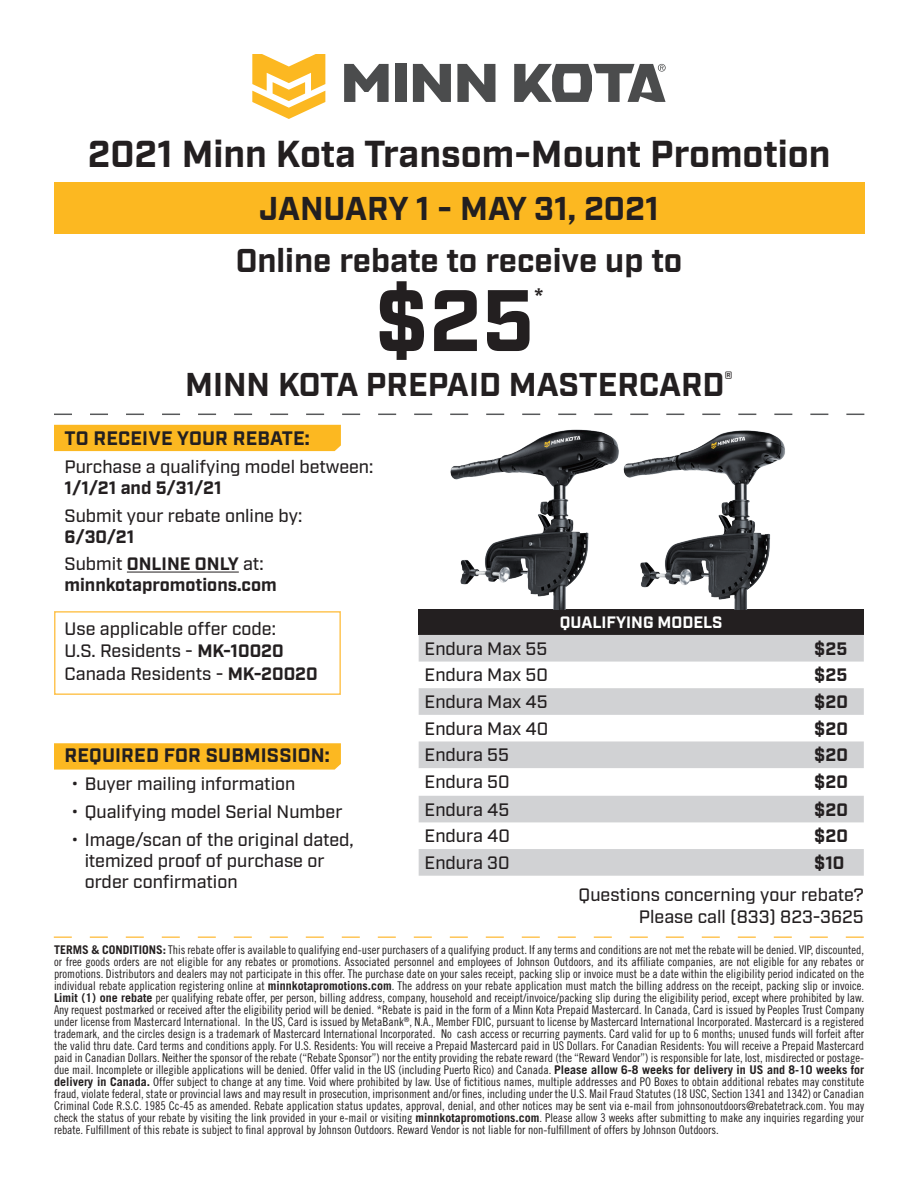
<style>
.page{position:relative;width:918px;height:1188px;background:#fff}
.page>*{position:absolute;margin:0;border:0;box-sizing:border-box;transform-origin:0 0}
.t1{font:700 87px "Industry";color:#231f20}
.t2{font:700 37.5px "Industry";color:#231f20}
.t3{font:700 33px "Industry";color:#231f20}
.t4{font:700 21px "Industry";color:#231f20}
.t5{font:700 19.5px "Industry";letter-spacing:.01em;color:#231f20}
.numbered_list{font:500 18px/21px "Industry";color:#231f20}
.numbered_list-2{font:700 18px "Industry";color:#231f20}
.t6{font:700 16.5px "Industry";color:#fff}
.fine_print{font:12px/12px "Trade Gothic Cond Eighteen";color:#231f20;text-align:justify}
.s1{font-weight:500}
.s2{font-weight:700}
.s3{font-family:"Trade Gothic";font-weight:700}
</style>
<div class="page">
<div style="left:54px;top:425px;width:287px;height:26px;background:#fcb821"></div>
<div style="left:54px;top:182px;width:810px;height:52px;background:#fcb821"></div>
<div style="left:54px;top:611px;width:287px;height:84px;border:2px solid #fec555"></div>
<svg style="left:54px;top:743px;width:287px;height:27px;background:#fcb927"></svg>
<hr style="left:127px;top:572px;width:112px;height:1px;background:#231f20">
<svg style="left:54px;top:936px;width:810px;height:2px"></svg>
<svg style="left:54px;top:414px;width:810px;height:1px"></svg>
<svg style="left:252px;top:54px;width:73px;height:65px"></svg>
<div style="left:395px;top:64px;width:11px;height:38px;background:#4b4c4d"></div>
<svg style="left:413px;top:64px;width:38px;height:38px"></svg>
<svg style="left:457px;top:64px;width:38px;height:38px"></svg>
<svg style="left:344px;top:64px;width:45px;height:38px"></svg>
<svg style="left:514px;top:64px;width:152px;height:38px"></svg>
<div style="left:419px;top:609px;width:445px;height:26px;background:#231f20"></div>
<svg style="left:419px;top:635px;width:445px;height:133px;fill:#d1d2d4"></svg>
<div style="left:419px;top:796px;width:445px;height:26px;background:#d1d2d4"></div>
<div style="left:419px;top:849px;width:445px;height:27px;background:#d1d2d4"></div>
<img style="left:626px;top:430px;width:159px;height:179px">
<img style="left:450px;top:429px;width:176px;height:180px">
<p class="t2" style="left:88px;top:131px;width:744px">2021 Minn Kota Transom-Mount Promotion</p>
<p class="t3" style="left:260px;top:189px;width:401px">JANUARY 1 - MAY 31, 2021</p>
<p class="t3" style="left:236px;top:240px;width:448px">Online rebate to receive up to</p>
<p class="t1" style="left:375px;top:269px;width:161px">$25</p>
<p class="t4" style="left:535px;top:283px;width:10px">*</p>
<p class="t3" style="left:185px;top:365px;width:549px">MINN KOTA PREPAID MASTERCARD<sup>®</sup></p>
<p class="t5" style="left:65px;top:427px;width:247px">TO RECEIVE YOUR REBATE:</p>
<p class="numbered_list" style="left:64px;top:457px;width:310px">Purchase a qualifying model between:</p>
<p class="numbered_list-2" style="left:64px;top:477px;width:159px">1/1/21 and 5/31/21</p>
<p class="numbered_list" style="left:64px;top:505px;width:239px">Submit your rebate online by:</p>
<p class="numbered_list-2" style="left:64px;top:525px;width:71px">6/30/21</p>
<p class="numbered_list-2" style="left:64px;top:553px;width:201px"><span class="s1">Submit</span> ONLINE ONLY <span class="s1">at:</span></p>
<p class="numbered_list-2" style="left:64px;top:574px;width:214px">minnkotapromotions.com</p>
<p class="numbered_list" style="left:64px;top:619px;width:213px">Use applicable offer code:</p>
<p class="numbered_list" style="left:64px;top:641px;width:221px">U.S. Residents - <span class="s2">MK-10020</span></p>
<p class="numbered_list" style="left:64px;top:664px;width:255px">Canada Residents - <span class="s2">MK-20020</span></p>
<p class="t5" style="left:65px;top:744px;width:267px">REQUIRED FOR SUBMISSION:</p>
<p class="numbered_list" style="left:71px;top:774px;width:226px">• Buyer mailing information</p>
<p class="numbered_list" style="left:71px;top:802px;width:273px">• Qualifying model Serial Number</p>
<p class="numbered_list" style="left:85px;top:830px;width:271px;text-indent:-14px">• Image/scan of the original dated, itemized proof of purchase or order confirmation</p>
<p class="t6" style="left:560px;top:613px;width:164px">QUALIFYING MODELS</p>
<p class="numbered_list" style="left:425px;top:639px;width:124px">Endura Max 55</p>
<p class="numbered_list-2" style="left:814px;top:638px;width:35px">$25</p>
<p class="numbered_list" style="left:425px;top:665px;width:125px">Endura Max 50</p>
<p class="numbered_list-2" style="left:814px;top:664px;width:35px">$25</p>
<p class="numbered_list" style="left:425px;top:692px;width:125px">Endura Max 45</p>
<p class="numbered_list-2" style="left:814px;top:691px;width:35px">$20</p>
<p class="numbered_list" style="left:425px;top:719px;width:125px">Endura Max 40</p>
<p class="numbered_list-2" style="left:814px;top:718px;width:35px">$20</p>
<p class="numbered_list" style="left:425px;top:745px;width:86px">Endura 55</p>
<p class="numbered_list-2" style="left:814px;top:744px;width:35px">$20</p>
<p class="numbered_list" style="left:425px;top:772px;width:87px">Endura 50</p>
<p class="numbered_list-2" style="left:814px;top:771px;width:35px">$20</p>
<p class="numbered_list" style="left:425px;top:800px;width:86px">Endura 45</p>
<p class="numbered_list-2" style="left:814px;top:799px;width:35px">$20</p>
<p class="numbered_list" style="left:425px;top:826px;width:87px">Endura 40</p>
<p class="numbered_list-2" style="left:814px;top:825px;width:35px">$20</p>
<p class="numbered_list" style="left:425px;top:853px;width:86px">Endura 30</p>
<p class="numbered_list-2" style="left:814px;top:852px;width:32px">$10</p>
<p class="numbered_list" style="left:579px;top:885px;width:287px">Questions concerning your rebate?</p>
<p class="numbered_list" style="left:639px;top:907px;width:226px">Please call (833) 823-3625</p>
<p class="fine_print" style="left:54px;top:944px;width:812px"><span class="s3">TERMS &amp; CONDITIONS:</span> This rebate offer is available to qualifying end-user purchasers of a qualifying product. If any terms and conditions are not met the rebate will be denied. VIP, discounted, or free goods orders are not eligible for any rebates or promotions. Associated personnel and employees of Johnson Outdoors, and its affiliate companies, are not eligible for any rebates or promotions. Distributors and dealers may not participate in this offer. The purchase date on your sales receipt, packing slip or invoice must be a date within the eligibility period indicated on the individual rebate application registering online at <span class="s3">minnkotapromotions.com</span>. The address on your rebate application must match the billing address on the receipt, packing slip or invoice.<br><span class="s3">Limit (1) one rebate</span> per qualifying rebate offer, per person, billing address, company, household and receipt/invoice/packing slip during the eligibility period, except where prohibited by law.<br>Any request postmarked or received after the eligibility period will be denied. *Rebate is paid in the form of a Minn Kota Prepaid Mastercard. In Canada, Card is issued by Peoples Trust Company under license from Mastercard International. In the US, Card is issued by MetaBank<sup>®</sup>, N.A., Member FDIC, pursuant to license by Mastercard International Incorporated. Mastercard is a registered trademark, and the circles design is a trademark of Mastercard International Incorporated. No cash access or recurring payments. Card valid for up to 6 months; unused funds will forfeit after the valid thru date. Card terms and conditions apply. For U.S. Residents: You will receive a Prepaid Mastercard paid in US Dollars. For Canadian Residents: You will receive a Prepaid Mastercard paid in Canadian Dollars. Neither the sponsor of the rebate (“Rebate Sponsor”) nor the entity providing the rebate reward (the “Reward Vendor”) is responsible for late, lost, misdirected or postage&shy;due mail. Incomplete or illegible applications will be denied. Offer valid in the US (including Puerto Rico) and Canada. <span class="s3">Please allow 6-8 weeks for delivery in US and 8-10 weeks for delivery in Canada.</span> Offer subject to change at any time. Void where prohibited by law. Use of fictitious names, multiple addresses and PO Boxes to obtain additional rebates may constitute fraud, violate federal, state or provincial laws and may result in prosecution, imprisonment and/or fines, including under the U.S. Mail Fraud Statutes (18 USC, Section 1341 and 1342) or Canadian Criminal Code R.S.C. 1985 Cc-45 as amended. Rebate application status updates, approval, denial, and other notices may be sent via e-mail from johnsonoutdoors@rebatetrack.com. You may check the status of your rebate by visiting the link provided in your e-mail or visiting <span class="s3">minnkotapromotions.com</span>. Please allow 3 weeks after submitting to make any inquiries regarding your rebate. Fulfillment of this rebate is subject to final approval by Johnson Outdoors. Reward Vendor is not liable for non-fulfillment of offers by Johnson Outdoors.</p>
</div>
